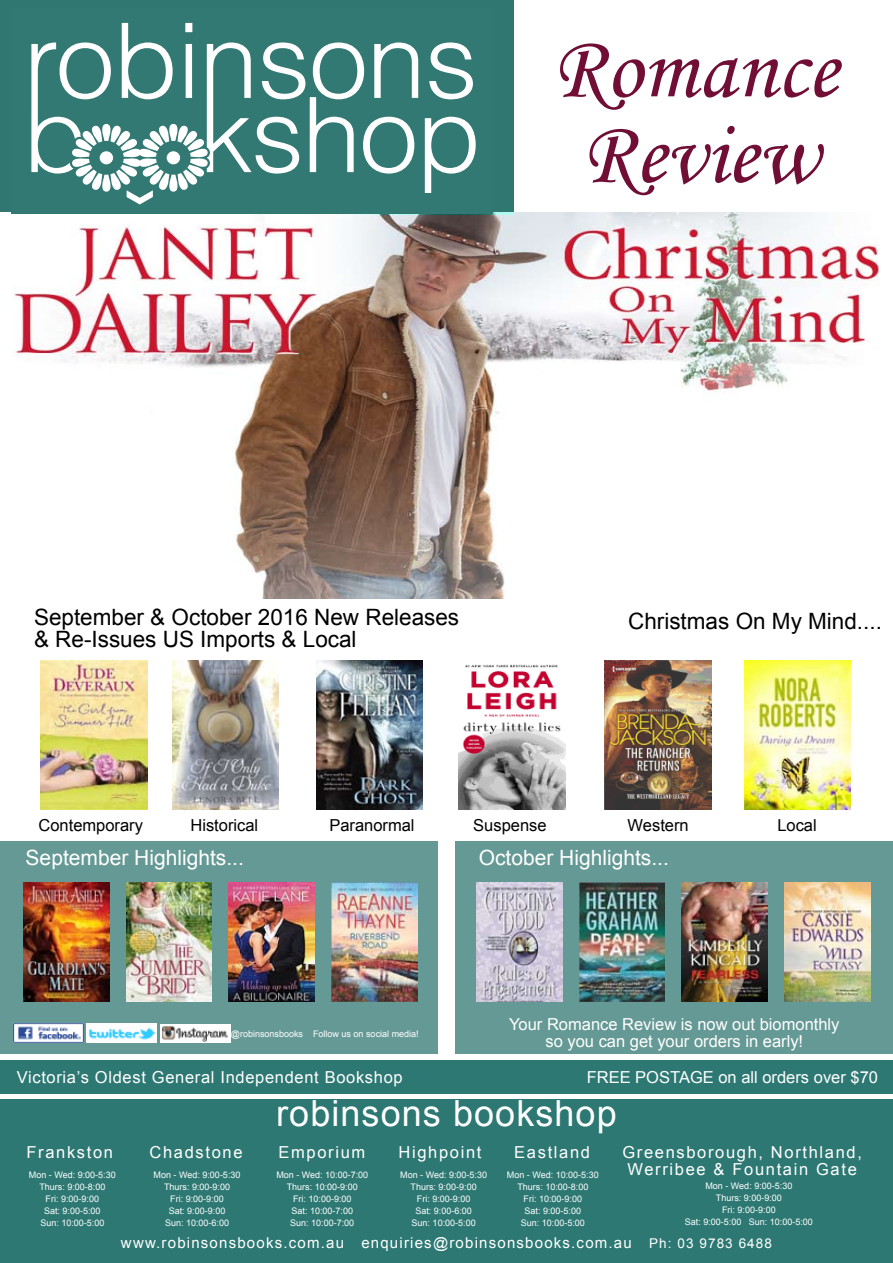
<style>
.page{position:relative;width:893px;height:1263px;background:#fff}
.page>*{position:absolute;margin:0;border:0;box-sizing:border-box;transform-origin:0 0}
.t1{font:90px/85.5px "Monotype Corsiva";color:#700e36;text-align:center}
.t2{font:36px "Arial";letter-spacing:.03em;color:#fff}
.t3{font:22.5px/22.5px "Arial";color:#000}
.t4{font:21px "Arial";color:#fff}
.t5{font:16.5px/16.5px "Arial";color:#fff;text-align:center}
.t6{font:16.5px/16.5px "Arial";letter-spacing:.1em;color:#fff;text-align:center}
.t7{font:16.5px "Arial";color:#000}
.t8{font:16.5px "Arial";letter-spacing:.04em;color:#fff}
.t9{font:15px "Arial";letter-spacing:.08em;color:#fff}
.t10{font:9px/12px "Arial";color:#fff;text-align:center}
.s1{font-size:13.5px}
</style>
<div class="page">
<div style="left:0;top:0;width:514px;height:214px;background:#307671"></div>
<div style="left:0;top:841px;width:438px;height:213px;background:#659995"></div>
<div style="left:456px;top:841px;width:437px;height:213px;background:#659995"></div>
<img style="left:0;top:213px;width:879px;height:386px">
<div style="left:11px;top:8px;width:482px;height:206px;background:#327873"></div>
<svg style="left:429px;top:43px;width:44px;height:56px"></svg>
<svg style="left:425px;top:117px;width:51px;height:76px"></svg>
<svg style="left:31px;top:23px;width:387px;height:181px"></svg>
<div style="left:174px;top:193px;width:315px;height:16px;background:#327873"></div>
<img style="left:41px;top:660px;width:106px;height:149px">
<img style="left:173px;top:660px;width:106px;height:149px">
<img style="left:459px;top:664px;width:106px;height:145px">
<img style="left:13px;top:1024px;width:70px;height:19px">
<img style="left:86px;top:1024px;width:71px;height:19px">
<img style="left:160px;top:1024px;width:70px;height:19px">
<img style="left:317px;top:660px;width:106px;height:149px">
<img style="left:605px;top:660px;width:106px;height:149px">
<img style="left:23px;top:882px;width:86px;height:120px">
<img style="left:126px;top:882px;width:86px;height:120px">
<img style="left:229px;top:882px;width:86px;height:120px">
<img style="left:332px;top:882px;width:85px;height:120px">
<img style="left:476px;top:882px;width:86px;height:120px">
<img style="left:579px;top:882px;width:86px;height:120px">
<img style="left:682px;top:882px;width:86px;height:120px">
<img style="left:785px;top:882px;width:85px;height:120px">
<img style="left:744px;top:660px;width:107px;height:149px">
<div style="left:0;top:1100px;width:893px;height:163px;background:#2d7873"></div>
<div style="left:0;top:1061px;width:893px;height:33px;background:#2d7873"></div>
<div style="left:0;top:1099px;width:893px;height:32px;background:#2d7873"></div>
<h1 class="t1" style="left:551px;top:26px;width:288px">Romance<br>Review</h1>
<h3 class="t3" style="left:34px;top:605px;width:427px">September &amp; October 2016 New Releases &amp; Re-Issues US Imports &amp; Local</h3>
<h3 class="t3" style="left:628px;top:609px;width:255px">Christmas On My Mind....</h3>
<h3 class="t7" style="left:39px;top:814px;width:106px">Contemporary</h3>
<h3 class="t7" style="left:329px;top:814px;width:87px">Paranormal</h3>
<h3 class="t7" style="left:473px;top:814px;width:75px">Suspense</h3>
<h3 class="t7" style="left:777px;top:814px;width:41px">Local</h3>
<h3 class="t4" style="left:26px;top:843px;width:220px">September Highlights...</h3>
<h3 class="t4" style="left:479px;top:843px;width:192px">October Highlights...</h3>
<h3 class="t7" style="left:190px;top:814px;width:69px">Historical</h3>
<h3 class="t7" style="left:628px;top:814px;width:63px">Western</h3>
<p class="t10" style="left:231px;top:1028px;width:189px">@robinsonsbooks Follow us on social media!</p>
<h3 class="t5" style="left:509px;top:1016px;width:332px">Your Romance Review is now out biomonthly so you can get your orders in early!</h3>
<h3 class="t8" style="left:17px;top:1066px;width:387px">Victoria’s Oldest General Independent Bookshop</h3>
<h3 class="t5" style="left:587px;top:1069px;width:293px">FREE POSTAGE on all orders over $70</h3>
<h2 class="t2" style="left:276px;top:1088px;width:342px">robinsons bookshop</h2>
<h3 class="t6" style="left:27px;top:1144px;width:88px">Frankston</h3>
<h3 class="t6" style="left:150px;top:1144px;width:94px">Chadstone</h3>
<h3 class="t6" style="left:279px;top:1144px;width:88px">Emporium</h3>
<h3 class="t6" style="left:399px;top:1144px;width:84px">Highpoint</h3>
<h3 class="t6" style="left:514px;top:1144px;width:77px">Eastland</h3>
<p class="t10" style="left:29px;top:1169px;width:88px">Mon - Wed: 9:00-5:30<br>Thurs: 9:00-8:00<br>Fri: 9:00-9:00<br>Sat: 9:00-5:00<br>Sun: 10:00-5:00</p>
<p class="t10" style="left:154px;top:1169px;width:88px">Mon - Wed: 9:00-5:30<br>Thurs: 9:00-9:00<br>Fri: 9:00-9:00<br>Sat: 9:00-9:00<br>Sun: 10:00-6:00</p>
<p class="t10" style="left:685px;top:1179px;width:130px">Mon - Wed: 9:00-5:30<br>Thurs: 9:00-9:00<br>Fri: 9:00-9:00<br>Sat: 9:00-5:00 Sun: 10:00-5:00</p>
<h3 class="t6" style="left:622px;top:1144px;width:241px">Greensborough, Northland,<br>Werribee &amp; Fountain Gate</h3>
<p class="t10" style="left:276px;top:1169px;width:93px">Mon - Wed: 10:00-7:00<br>Thurs: 10:00-9:00<br>Fri: 10:00-9:00<br>Sat: 10:00-7:00<br>Sun: 10:00-7:00</p>
<p class="t10" style="left:400px;top:1168px;width:88px">Mon - Wed: 9:00-5:30<br>Thurs: 9:00-9:00<br>Fri: 9:00-9:00<br>Sat: 9:00-6:00<br>Sun: 10:00-5:00</p>
<p class="t10" style="left:507px;top:1168px;width:93px">Mon - Wed: 10:00-5:30<br>Thurs: 10:00-8:00<br>Fri: 10:00-9:00<br>Sat: 9:00-5:00<br>Sun: 10:00-5:00</p>
<h3 class="t9" style="left:121px;top:1232px;width:652px">www.robinsonsbooks.com.au enquiries@robinsonsbooks.com.au <span class="s1">Ph: 03 9783 6488</span></h3>
</div>
